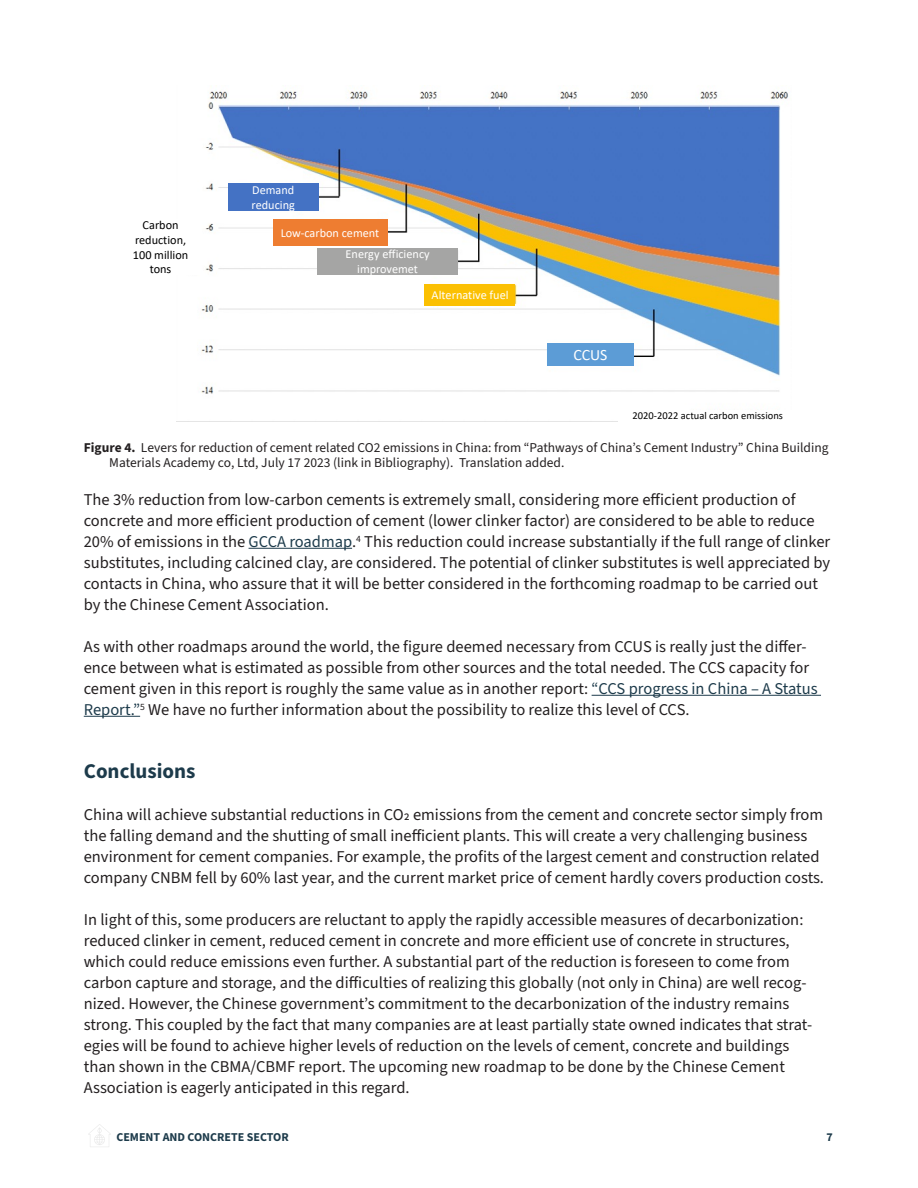
<style>
.page{position:relative;width:918px;height:1188px;background:#fff}
.page>*{position:absolute;margin:0;border:0;box-sizing:border-box;transform-origin:0 0}
.CEET_Heading_2{font:700 21px "Source Sans 3";color:#1d3b4b}
.CEET_Body_text{font:16.5px/21px "Source Sans 3";color:#231f20}
.t1{font:15.75px "Calibri";color:#fff}
.CEET_Endnote_Text{font:13.5px/15px "Source Sans 3";color:#231f20}
.t2{font:12.3px/14.9px "Calibri";color:#fff}
.t3{font:12.3px/14.9px "Calibri";color:#000;text-align:center}
.t4{font:700 12px "Source Sans 3";color:#1d3b4b}
.t5{font:10.5px "Calibri";color:#000}
.s1{font-weight:700}
.s2{color:#1d3b4b}
</style>
<div class="page">
<hr style="left:249px;top:548px;width:103px;height:1px;background:#1d3b4b">
<hr style="left:592px;top:695px;width:229px;height:1px;background:#1d3b4b">
<hr style="left:84px;top:716px;width:56px;height:1px;background:#1d3b4b">
<img style="left:177px;top:90px;width:611px;height:332px">
<div style="left:228px;top:183px;width:90px;height:27px;background:#4472c4"></div>
<div style="left:273px;top:219px;width:114px;height:26px;background:#ee7d31"></div>
<div style="left:317px;top:248px;width:141px;height:26px;background:#a5a5a4"></div>
<div style="left:425px;top:284px;width:90px;height:22px;background:#fbc002"></div>
<div style="left:547px;top:344px;width:87px;height:22px;background:#5c9cd6"></div>
<div style="left:121px;top:219px;width:79px;height:55px;background:#fff"></div>
<div style="left:350px;top:395px;width:261px;height:23px;background:#fff"></div>
<div style="left:618px;top:410px;width:179px;height:12px;background:#fff"></div>
<p class="t3" style="left:133px;top:217px;width:57px">Carbon reduction,<br>100 million tons</p>
<p class="t2" style="left:252px;top:182px;width:45px">Demand reducing</p>
<p class="t2" style="left:346px;top:222px;width:86px;line-height:21px;text-indent:-65px">Low-carbon cement<br>Energy efficiency</p>
<p class="t2" style="left:357px;top:261px;width:62px">improvemet</p>
<p class="t2" style="left:432px;top:287px;width:78px">Alternative fuel</p>
<p class="t1" style="left:573px;top:344px;width:36px">CCUS</p>
<p class="t5" style="left:632px;top:408px;width:152px">2020-2022 actual carbon emissions</p>
<p class="CEET_Endnote_Text" style="left:109px;top:440px;width:721px;text-indent:-26px"><span class="s1">Figure 4.</span> Levers for reduction of cement related CO2 emissions in China: from “Pathways of China’s Cement Industry” China Building<br>Materials Academy co, Ltd, July 17 2023 (link in Bibliography). Translation added.</p>
<p class="CEET_Body_text" style="left:84px;top:489px;width:748px">The 3% reduction from low-carbon cements is extremely small, considering more efficient production of concrete and more efficient production of cement (lower clinker factor) are considered to be able to reduce 20% of emissions in the <span class="s2">GCCA roadmap</span>.<sup>4</sup> This reduction could increase substantially if the full range of clinker substitutes, including calcined clay, are considered. The potential of clinker substitutes is well appreciated by contacts in China, who assure that it will be better considered in the forthcoming roadmap to be carried out by the Chinese Cement Association.</p>
<p class="CEET_Body_text" style="left:84px;top:636px;width:735px">As with other roadmaps around the world, the figure deemed necessary from CCUS is really just the differ&shy;ence between what is estimated as possible from other sources and the total needed. The CCS capacity for cement given in this report is roughly the same value as in another report: <span class="s2">“CCS progress in China – A Status Report.”</span><sup>5</sup> We have no further information about the possibility to realize this level of CCS.</p>
<p class="CEET_Heading_2" style="left:84px;top:757px;width:113px">Conclusions</p>
<p class="CEET_Body_text" style="left:84px;top:804px;width:742px">China will achieve substantial reductions in CO2 emissions from the cement and concrete sector simply from the falling demand and the shutting of small inefficient plants. This will create a very challenging business environment for cement companies. For example, the profits of the largest cement and construction related company CNBM fell by 60% last year, and the current market price of cement hardly covers production costs.</p>
<p class="CEET_Body_text" style="left:84px;top:909px;width:730px">In light of this, some producers are reluctant to apply the rapidly accessible measures of decarbonization: reduced clinker in cement, reduced cement in concrete and more efficient use of concrete in structures, which could reduce emissions even further. A substantial part of the reduction is foreseen to come from carbon capture and storage, and the difficulties of realizing this globally (not only in China) are well recog&shy;nized. However, the Chinese government’s commitment to the decarbonization of the industry remains strong. This coupled by the fact that many companies are at least partially state owned indicates that strat&shy;egies will be found to achieve higher levels of reduction on the levels of cement, concrete and buildings than shown in the CBMA/CBMF report. The upcoming new roadmap to be done by the Chinese Cement Association is eagerly anticipated in this regard.</p>
<p class="t4" style="left:116px;top:1130px;width:174px">CEMENT AND CONCRETE SECTOR</p>
<p class="t4" style="left:827px;top:1130px;width:8px">7</p>
</div>
